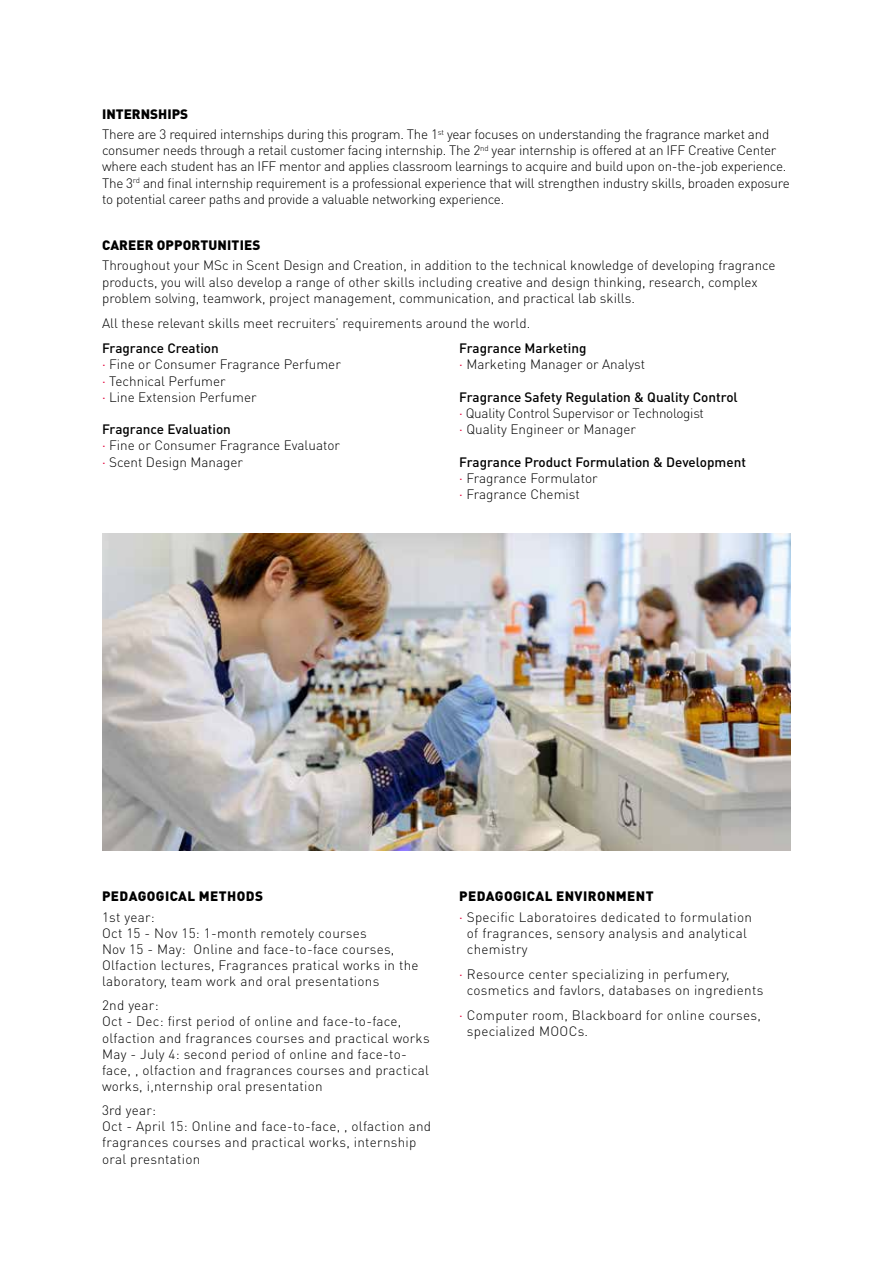
<style>
.page{position:relative;width:893px;height:1263px;background:#fff}
.page>*{position:absolute;margin:0;border:0;box-sizing:border-box;transform-origin:0 0}
.t1{font:300 13.5px/16.2px "DIN Pro";letter-spacing:.02em;color:#000}
.t2{font:300 13.5px/16.2px "DIN Pro";letter-spacing:-.02em;color:#000}
.t3{font:300 13.5px/16.2px "DIN Pro";color:#000}
.t4{font:500 13.5px/16.2px "DIN Pro";color:#000}
.t5{font:900 13.5px "DIN Pro";letter-spacing:.01em;color:#000}
.t6{font:900 13.5px "DIN Pro";letter-spacing:.03em;color:#000}
.s1{font-weight:900}
.s2{font-weight:500}
.s3{font-weight:400;color:#e4003a}
.s4{font-weight:300}
</style>
<div class="page">
<img style="left:102px;top:534px;width:689px;height:316px">
<p class="t2" style="left:102px;top:103px;width:669px;line-height:20.4px"><span class="s1">INTERNSHIPS<br></span>There are 3 required internships during this program. The 1<sup>st</sup> year focuses on understanding the fragrance market and</p>
<p class="t2" style="left:102px;top:142px;width:689px">consumer needs through a retail customer facing internship. The 2<sup>nd</sup> year internship is offered at an IFF Creative Center where each student has an IFF mentor and applies classroom learnings to acquire and build upon on-the-job experience.<br>The 3<sup>rd</sup> and final internship requirement is a professional experience that will strengthen industry skills, broaden exposure to potential career paths and provide a valuable networking experience.</p>
<p class="t5" style="left:102px;top:236px;width:160px">CAREER OPPORTUNITIES</p>
<p class="t3" style="left:102px;top:257px;width:675px">Throughout your MSc in Scent Design and Creation, in addition to the technical knowledge of developing fragrance products, you will also develop a range of other skills including creative and design thinking, research, complex problem solving, teamwork, project management, communication, and practical lab skills.</p>
<p class="t3" style="left:102px;top:314px;width:430px">All these relevant skills meet recruiters’ requirements around the world.</p>
<p class="t3" style="left:102px;top:340px;width:240px"><span class="s2">Fragrance Creation<br></span><span class="s3">⋅</span> Fine or Consumer Fragrance Perfumer <span class="s3">⋅</span> Technical Perfumer<br><span class="s3">⋅</span> Line Extension Perfumer</p>
<p class="t3" style="left:102px;top:421px;width:240px"><span class="s2">Fragrance Evaluation<br></span><span class="s3">⋅</span> Fine or Consumer Fragrance Evaluator <span class="s3">⋅</span> Scent Design Manager</p>
<p class="t3" style="left:459px;top:340px;width:187px"><span class="s2">Fragrance Marketing<br></span><span class="s3">⋅</span> Marketing Manager or Analyst</p>
<p class="t2" style="left:459px;top:388px;width:280px"><span class="s2">Fragrance Safety Regulation &amp; Quality Control </span><span class="s3">⋅</span> Quality Control Supervisor or Technologist<br><span class="s3">⋅</span> Quality Engineer or Manager</p>
<p class="t4" style="left:459px;top:453px;width:288px">Fragrance Product Formulation &amp; Development <span class="s3">⋅</span> <span class="s4">Fragrance Formulator<br></span><span class="s3">⋅</span> <span class="s4">Fragrance Chemist</span></p>
<p class="t6" style="left:102px;top:887px;width:162px">PEDAGOGICAL METHODS</p>
<p class="t1" style="left:102px;top:908px;width:318px">1st year:<br>Oct 15 - Nov 15: 1-month remotely courses<br>Nov 15 - May: Online and face-to-face courses, Olfaction lectures, Fragrances pratical works in the laboratory, team work and oral presentations</p>
<p class="t1" style="left:102px;top:997px;width:329px">2nd year:<br>Oct - Dec: first period of online and face-to-face, olfaction and fragrances courses and practical works May - July 4: second period of online and face-to&shy;face, , olfaction and fragrances courses and practical works, i,nternship oral presentation</p>
<p class="t1" style="left:102px;top:1101px;width:331px">3rd year:<br>Oct - April 15: Online and face-to-face, , olfaction and fragrances courses and practical works, internship oral presntation</p>
<p class="t1" style="left:459px;top:885px;width:294px;line-height:20.4px"><span class="s1">PEDAGOGICAL ENVIRONMENT<br></span><span class="s3">⋅</span> Specific Laboratoires dedicated to formulation</p>
<p class="t1" style="left:467px;top:924px;width:282px">of fragrances, sensory analysis and analytical chemistry</p>
<p class="t1" style="left:467px;top:965px;width:298px;text-indent:-8px"><span class="s3">⋅</span> Resource center specializing in perfumery, cosmetics and favlors, databases on ingredients</p>
<p class="t1" style="left:467px;top:1006px;width:296px;text-indent:-8px"><span class="s3">⋅</span> Computer room, Blackboard for online courses, specialized MOOCs.</p>
</div>
